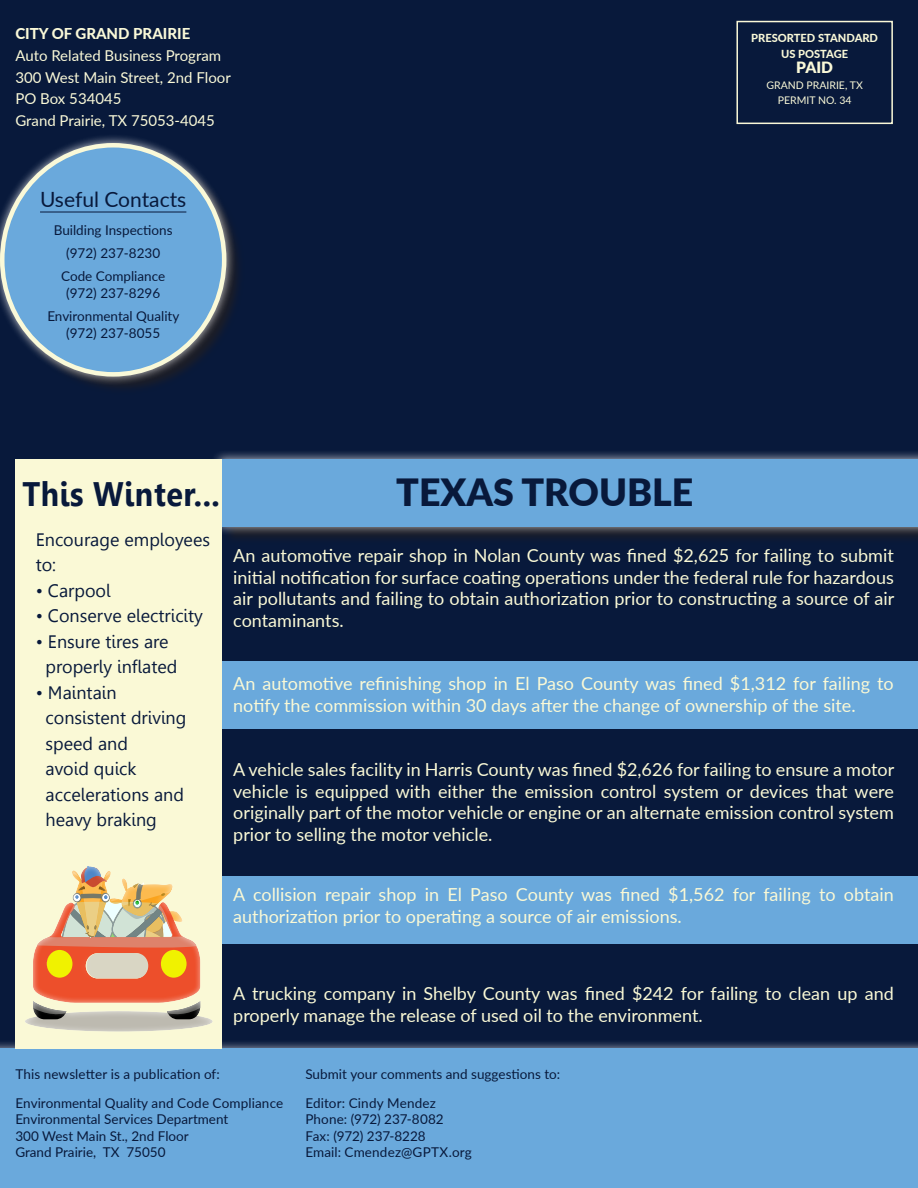
<style>
.page{position:relative;width:918px;height:1188px;background:#08193b}
.page>*{position:absolute;margin:0;border:0;box-sizing:border-box;transform-origin:0 0}
.t1{font:900 37.5px "Lato";color:#08193b}
.t2{font:700 33.9px "Leelawadee";letter-spacing:.02em;color:#08193b;scale:.9 1}
.t3{font:21px "Lato";color:#08193b}
.t4{font:18px/21.6px "Lato";color:#faf9d6}
.t5{font:18px/25.5px "Leelawadee";color:#08193b}
.t6{font:900 15.6px "Lato";color:#faf9d8}
.t7{font:15px/21.6px "Lato";color:#faf9d8}
.t8{font:800 15px "Lato";color:#faf9d8}
.Contact{font:13.5px/16.5px "Lato";color:#08193b;text-align:center}
.MainText{font:13.5px/16.5px "Lato";letter-spacing:.005em;color:#08193b}
.t9{font:800 11.1px "Lato";color:#faf9d8}
.t10{font:10.5px "Lato";color:#faf9d8}
</style>
<div class="page">
<div style="left:0;top:1039px;width:918px;height:149px;background:#fff;opacity:.75"></div>
<div style="left:0;top:1049px;width:918px;height:139px;background:#6aa9dc"></div>
<div style="left:222px;top:461px;width:696px;height:84px;background:#0c1936"></div>
<div style="left:210px;top:449px;width:708px;height:87px;background:#fff;opacity:.75"></div>
<div style="left:220px;top:459px;width:698px;height:67px;background:#6aa9dc"></div>
<div style="left:0;top:134px;width:236px;height:252px;background:#fff;opacity:.75"></div>
<div style="left:2px;top:145px;width:222px;height:229px;background:#6aa9dc;border-radius:50%"></div>
<div style="left:220px;top:662px;width:698px;height:67px;background:#6aa9dc"></div>
<div style="left:217px;top:877px;width:701px;height:67px;background:#6aa9dc"></div>
<div style="left:736px;top:21px;width:157px;height:103px;border:2px solid #faf9d8"></div>
<hr style="left:40px;top:212px;width:146px;height:1px;background:#08193b">
<div style="left:15px;top:459px;width:207px;height:590px;background:#faf9d6"></div>
<div style="left:23px;top:865px;width:191px;height:169px;background:#fff;opacity:.75"></div>
<p class="t8" style="left:15px;top:22px;width:176px">CITY OF GRAND PRAIRIE</p>
<p class="t7" style="left:15px;top:44px;width:207px">Auto Related Business Program</p>
<p class="t7" style="left:15px;top:66px;width:217px">300 West Main Street, 2nd Floor</p>
<p class="t7" style="left:15px;top:87px;width:201px">PO Box 534045<br>Grand Prairie, TX 75053-4045</p>
<p class="t3" style="left:40px;top:184px;width:148px">Useful Contacts</p>
<p class="Contact" style="left:54px;top:221px;width:120px">Building Inspections</p>
<p class="Contact" style="left:66px;top:244px;width:95px">(972) 237-8230</p>
<p class="Contact" style="left:61px;top:268px;width:106px">Code Compliance (972) 237-8296</p>
<p class="Contact" style="left:47px;top:307px;width:134px">Environmental Quality (972) 237-8055</p>
<p class="t2" style="left:22px;top:474px;width:221px">This Winter...</p>
<p class="t9" style="left:751px;top:30px;width:128px">PRESORTED STANDARD</p>
<p class="t9" style="left:781px;top:45px;width:68px">US POSTAGE</p>
<p class="t6" style="left:796px;top:56px;width:38px">PAID</p>
<p class="t10" style="left:767px;top:77px;width:98px">GRAND PRAIRIE, TX</p>
<p class="t10" style="left:778px;top:93px;width:75px">PERMIT NO. 34</p>
<p class="t1" style="left:396px;top:465px;width:299px">TEXAS TROUBLE</p>
<p class="t5" style="left:36px;top:527px;width:176px">Encourage employees to:</p>
<p class="t5" style="left:36px;top:578px;width:77px">• Carpool</p>
<p class="t5" style="left:36px;top:603px;width:169px">• Conserve electricity</p>
<p class="t5" style="left:36px;top:629px;width:143px;text-align:center">• Ensure tires are properly inflated</p>
<p class="t5" style="left:46px;top:680px;width:142px;text-indent:-10px">• Maintain consistent driving speed and</p>
<p class="t5" style="left:46px;top:756px;width:140px">avoid quick accelerations and</p>
<p class="t5" style="left:46px;top:807px;width:113px">heavy braking</p>
<p class="t4" style="left:233px;top:544px;width:662px;text-align:justify">An automotive repair shop in Nolan County was fined $2,625 for failing to submit initial notification for surface coating operations under the federal rule for hazardous air pollutants and failing to obtain authorization prior to constructing a source of air contaminants.</p>
<p class="t4" style="left:233px;top:672px;width:662px">An automotive refinishing shop in El Paso County was fined $1,312 for failing to notify the commission within 30 days after the change of ownership of the site.</p>
<p class="t4" style="left:233px;top:758px;width:662px;text-align:justify">A vehicle sales facility in Harris County was fined $2,626 for failing to ensure a motor vehicle is equipped with either the emission control system or devices that were originally part of the motor vehicle or engine or an alternate emission control system prior to selling the motor vehicle.</p>
<p class="t4" style="left:233px;top:883px;width:662px">A collision repair shop in El Paso County was fined $1,562 for failing to obtain authorization prior to operating a source of air emissions.</p>
<p class="t4" style="left:233px;top:982px;width:662px">A trucking company in Shelby County was fined $242 for failing to clean up and properly manage the release of used oil to the environment.</p>
<p class="MainText" style="left:15px;top:1065px;width:206px">This newsletter is a publication of:</p>
<p class="MainText" style="left:305px;top:1065px;width:256px">Submit your comments and suggestions to:</p>
<p class="Contact" style="left:15px;top:1094px;width:269px;text-align:left">Environmental Quality and Code Compliance<br>Environmental Services Department<br>300 West Main St., 2nd Floor<br>Grand Prairie, TX 75050</p>
<p class="MainText" style="left:305px;top:1094px;width:168px">Editor: Cindy Mendez<br>Phone: (972) 237-8082<br>Fax: (972) 237-8228<br>Email: Cmendez@GPTX.org</p>
</div>
